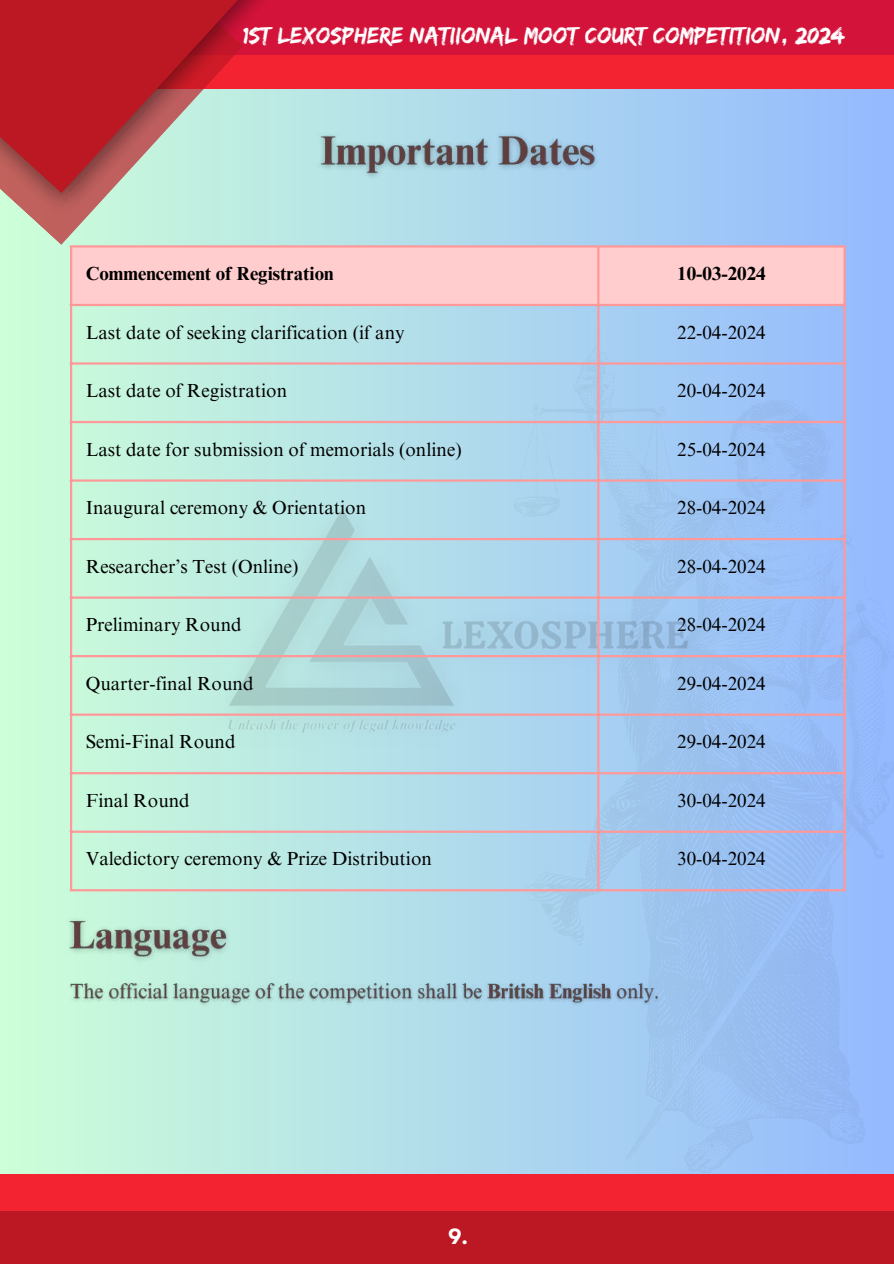
<style>
.page{position:relative;width:894px;height:1264px;background:#fff}
.page>*{position:absolute;margin:0;border:0;box-sizing:border-box;transform-origin:0 0}
.t1{font:24px "Edo";color:#fff}
.t2{font:700 21.9px "Garet";color:#fff}
.t3{font:18.9px "Times NRMT Pro";color:#000}
.t4{font:700 18.9px "Times NRMT Pro";color:#000}
</style>
<div class="page">
<div style="left:0;top:0;width:893px;height:1263px;background:linear-gradient(to right,#cefed7,#94baff)"></div>
<div style="left:44px;top:52px;width:849px;height:37px;background:#f42331"></div>
<div style="left:0;top:1174px;width:893px;height:37px;background:#f42331"></div>
<div style="left:56px;top:0;width:837px;height:55px;background:#d3133a"></div>
<div style="left:0;top:1211px;width:893px;height:52px;background:#bc1823"></div>
<svg style="left:0;top:229px;width:243px;height:16px;background:#c4ebd5"></svg>
<img style="left:0;top:89px;width:393px;height:140px">
<svg style="left:0;top:0;width:285px;height:193px;background:#bd5359"></svg>
<img style="left:141px;top:502px;width:372px;height:258px">
<svg style="left:513px;top:324px;width:380px;height:849px;background:#9ec4f2"></svg>
<div style="left:72px;top:247px;width:771px;height:57px;background:#ffcdcd"></div>
<hr style="left:70px;top:247px;width:2px;height:642px;background:#f99">
<hr style="left:597px;top:247px;width:2px;height:642px;background:#f99">
<hr style="left:843px;top:247px;width:2px;height:642px;background:#f99">
<hr style="left:70px;top:245px;width:775px;height:2px;background:#f99">
<hr style="left:70px;top:304px;width:775px;height:2px;background:#f99">
<hr style="left:70px;top:362px;width:775px;height:2px;background:#f99">
<hr style="left:70px;top:421px;width:775px;height:2px;background:#f99">
<hr style="left:70px;top:479px;width:775px;height:2px;background:#f99">
<hr style="left:70px;top:538px;width:775px;height:2px;background:#f99">
<hr style="left:70px;top:596px;width:775px;height:2px;background:#f99">
<hr style="left:70px;top:655px;width:775px;height:2px;background:#f99">
<hr style="left:70px;top:713px;width:775px;height:2px;background:#f99">
<hr style="left:70px;top:772px;width:775px;height:2px;background:#f99">
<hr style="left:70px;top:830px;width:775px;height:2px;background:#f99">
<hr style="left:70px;top:889px;width:775px;height:2px;background:#f99">
<img style="left:311px;top:127px;width:293px;height:59px">
<img style="left:60px;top:912px;width:178px;height:57px">
<img style="left:64px;top:977px;width:600px;height:32px">
<p class="t1" style="left:243px;top:21px;width:602px">1ST LEXOSPHERE NATIIONAL MOOT COURT COMPETITION, 2024</p>
<p class="t4" style="left:86px;top:267px;width:249px">Commencement of Registration</p>
<p class="t4" style="left:677px;top:267px;width:90px">10-03-2024</p>
<p class="t3" style="left:86px;top:325px;width:320px">Last date of seeking clarification (if any</p>
<p class="t3" style="left:677px;top:325px;width:90px">22-04-2024</p>
<p class="t3" style="left:86px;top:384px;width:203px">Last date of Registration</p>
<p class="t3" style="left:677px;top:384px;width:90px">20-04-2024</p>
<p class="t3" style="left:86px;top:442px;width:377px">Last date for submission of memorials (online)</p>
<p class="t3" style="left:677px;top:442px;width:90px">25-04-2024</p>
<p class="t3" style="left:86px;top:501px;width:282px">Inaugural ceremony &amp; Orientation</p>
<p class="t3" style="left:677px;top:501px;width:90px">28-04-2024</p>
<p class="t3" style="left:86px;top:559px;width:214px">Researcher’s Test (Online)</p>
<p class="t3" style="left:677px;top:559px;width:90px">28-04-2024</p>
<p class="t3" style="left:86px;top:618px;width:157px">Preliminary Round</p>
<p class="t3" style="left:677px;top:618px;width:90px">28-04-2024</p>
<p class="t3" style="left:86px;top:676px;width:169px">Quarter-final Round</p>
<p class="t3" style="left:677px;top:676px;width:90px">29-04-2024</p>
<p class="t3" style="left:86px;top:735px;width:151px">Semi-Final Round</p>
<p class="t3" style="left:677px;top:735px;width:90px">29-04-2024</p>
<p class="t3" style="left:86px;top:793px;width:105px">Final Round</p>
<p class="t3" style="left:677px;top:793px;width:90px">30-04-2024</p>
<p class="t3" style="left:86px;top:852px;width:347px">Valedictory ceremony &amp; Prize Distribution</p>
<p class="t3" style="left:677px;top:852px;width:90px">30-04-2024</p>
<p class="t2" style="left:447px;top:1220px;width:21px">9.</p>
</div>
